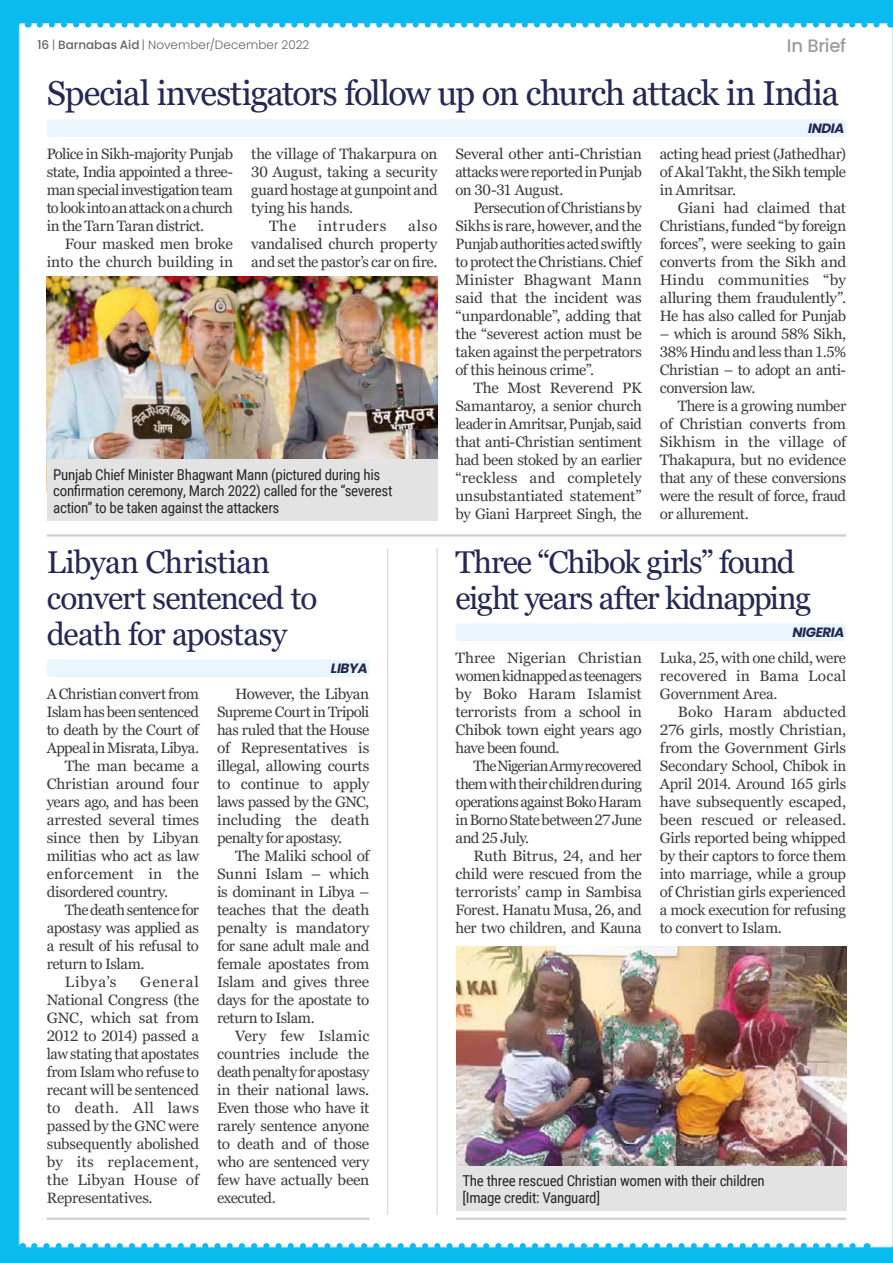
<style>
.page{position:relative;width:893px;height:1263px;background:#0bbbef}
.page>*{position:absolute;margin:0;border:0;box-sizing:border-box;transform-origin:0 0}
.t1{font:34.5px "Georgia Pro";letter-spacing:-.03em;color:#242853}
.t2{font:31.5px/36px "Georgia Pro";letter-spacing:-.035em;color:#242853}
.t3{font:500 18px "Poppins";letter-spacing:-.015em;color:#9d9d9c}
.t4{font:15px/18px "Georgia Pro";letter-spacing:-.02em;color:#3c3c3b;text-align:justify}
.t5{font:15px/16.5px "Roboto Condensed";letter-spacing:-.02em;color:#282827}
.t6{font:15px "Georgia Pro";letter-spacing:-.04em;color:#3c3c3b}
.t7{font:15px "Georgia Pro";letter-spacing:-.045em;color:#3c3c3b}
.t8{font:15px "Georgia Pro";letter-spacing:.005em;color:#3c3c3b}
.t9{font:15px "Georgia Pro";letter-spacing:.04em;color:#3c3c3b}
.t10{font:italic 700 13.5px "Poppins";letter-spacing:-.03em;color:#242853}
.t11{font:300 12px "Poppins";letter-spacing:.01em;color:#646363}
.s1{font-weight:500}
</style>
<div class="page">
<div style="left:22px;top:23px;width:871px;height:1225px;background:#fff"></div>
<hr style="left:387px;top:548px;width:1px;height:667px;background:#d0d0d0">
<hr style="left:437px;top:548px;width:1px;height:667px;background:#d0d0d0">
<hr style="left:47px;top:534px;width:799px;height:3px;background:#d0d0d0">
<hr style="left:456px;top:1217px;width:390px;height:3px;background:#d0d0d0">
<hr style="left:47px;top:1217px;width:322px;height:3px;background:#d0d0d0">
<div style="left:47px;top:119px;width:799px;height:18px;background:#e9f6fe;border-radius:4px"></div>
<img style="left:47px;top:277px;width:390px;height:183px">
<div style="left:47px;top:460px;width:390px;height:61px;background:#e3e3e3"></div>
<img style="left:456px;top:946px;width:390px;height:220px">
<div style="left:456px;top:1166px;width:390px;height:45px;background:#e3e3e3"></div>
<div style="left:456px;top:623px;width:390px;height:18px;background:#e9f6fe;border-radius:4px"></div>
<div style="left:47px;top:659px;width:322px;height:18px;background:#e9f6fe;border-radius:4px"></div>
<p class="t11" style="left:37px;top:38px;width:274px"><span class="s1">16</span> | <span class="s1">Barnabas Aid</span> | November/December 2022</p>
<p class="t3" style="left:787px;top:35px;width:61px">In Brief</p>
<h1 class="t1" style="left:47px;top:73px;width:794px">Special investigators follow up on church attack in India</h1>
<p class="t10" style="left:808px;top:121px;width:38px">INDIA</p>
<p class="t4" style="left:47px;top:145px;width:188px">Police in Sikh-majority Punjab state, India appointed a three&shy;man special investigation team to look into an attack on a church in the Tarn Taran district.</p>
<p class="t4" style="left:47px;top:235px;width:188px;text-align:right">Four masked men broke into the church building in</p>
<p class="t4" style="left:251px;top:145px;width:188px">the village of Thakarpura on</p>
<p class="t4" style="left:251px;top:163px;width:188px">30 August, taking a security</p>
<p class="t4" style="left:251px;top:181px;width:188px">guard hostage at gunpoint and</p>
<p class="t4" style="left:251px;top:199px;width:104px">tying his hands.</p>
<p class="t4" style="left:269px;top:217px;width:29px">The</p>
<p class="t9" style="left:318px;top:217px;width:70px">intruders</p>
<p class="t4" style="left:455px;top:145px;width:188px">Several other anti-Christian attacks were reported in Punjab on 30-31 August.</p>
<p class="t4" style="left:455px;top:199px;width:188px;text-indent:18px">Persecution of Christians by Sikhs is rare, however, and the Punjab authorities acted swiftly to protect the Christians. Chief Minister Bhagwant Mann said that the incident was “unpardonable”, adding that the “severest action must be taken against the perpetrators of this heinous crime”.</p>
<p class="t4" style="left:455px;top:379px;width:188px;text-indent:18px">The Most Reverend PK Samantaroy, a senior church leader in Amritsar, Punjab, said that anti-Christian sentiment had been stoked by an earlier “reckless and completely unsubstantiated statement” by Giani Harpreet Singh, the</p>
<p class="t4" style="left:660px;top:145px;width:188px">acting head priest (Jathedhar) of Akal Takht, the Sikh temple in Amritsar.</p>
<p class="t4" style="left:660px;top:199px;width:188px;text-indent:18px">Giani had claimed that Christians, funded “by foreign forces”, were seeking to gain converts from the Sikh and Hindu communities “by alluring them fraudulently”.<br>He has also called for Punjab</p>
<p class="t4" style="left:660px;top:325px;width:188px">– which is around 58% Sikh, 38% Hindu and less than 1.5% Christian – to adopt an anti&shy;conversion law.</p>
<p class="t4" style="left:660px;top:397px;width:188px;text-indent:18px">There is a growing number of Christian converts from Sikhism in the village of Thakapura, but no evidence that any of these conversions were the result of force, fraud or allurement.</p>
<p class="t4" style="left:251px;top:217px;width:188px;text-indent:157px">also vandalised church property and set the pastor’s car on fire.</p>
<p class="t5" style="left:53px;top:465px;width:341px">Punjab Chief Minister Bhagwant Mann (pictured during his confirmation ceremony, March 2022) called for the “severest action” to be taken against the attackers</p>
<h2 class="t2" style="left:47px;top:545px;width:272px">Libyan Christian convert sentenced to death for apostasy</h2>
<p class="t10" style="left:331px;top:661px;width:38px">LIBYA</p>
<p class="t4" style="left:47px;top:685px;width:154px">A Christian convert from</p>
<p class="t4" style="left:47px;top:703px;width:154px">Islam has been sentenced</p>
<p class="t6" style="left:47px;top:721px;width:154px">to death by the Court of</p>
<p class="t4" style="left:47px;top:739px;width:154px">Appeal in Misrata, Libya.</p>
<p class="t4" style="left:65px;top:757px;width:136px">The man became a</p>
<p class="t4" style="left:47px;top:775px;width:154px">Christian around four</p>
<p class="t4" style="left:47px;top:793px;width:154px">years ago, and has been</p>
<p class="t4" style="left:47px;top:811px;width:154px">arrested several times</p>
<p class="t4" style="left:47px;top:829px;width:154px">since then by Libyan</p>
<p class="t4" style="left:47px;top:847px;width:154px">militias who act as law</p>
<p class="t8" style="left:47px;top:865px;width:154px">enforcement in the</p>
<p class="t4" style="left:47px;top:883px;width:123px">disordered country.</p>
<p class="t7" style="left:65px;top:901px;width:136px">The death sentence for</p>
<p class="t4" style="left:47px;top:919px;width:154px">apostasy was applied as</p>
<p class="t4" style="left:47px;top:937px;width:154px">a result of his refusal to</p>
<p class="t4" style="left:47px;top:955px;width:99px">return to Islam.</p>
<p class="t4" style="left:65px;top:973px;width:53px">Libya’s</p>
<p class="t4" style="left:47px;top:973px;width:154px;text-indent:93px">General National Congress (the GNC, which sat from 2012 to 2014) passed a law stating that apostates from Islam who refuse to recant will be sentenced to death. All laws passed by the GNC were subsequently abolished by its replacement, the Libyan House of Representatives.</p>
<p class="t4" style="left:217px;top:685px;width:154px;text-indent:18px">However, the Libyan Supreme Court in Tripoli has ruled that the House of Representatives is illegal, allowing courts to continue to apply laws passed by the GNC, including the death penalty for apostasy.</p>
<p class="t4" style="left:217px;top:847px;width:154px;text-indent:18px">The Maliki school of Sunni Islam – which is dominant in Libya – teaches that the death penalty is mandatory for sane adult male and female apostates from Islam and gives three days for the apostate to return to Islam.</p>
<p class="t4" style="left:217px;top:1027px;width:154px;text-indent:18px">Very few Islamic countries include the death penalty for apostasy in their national laws.<br>Even those who have it rarely sentence anyone to death and of those who are sentenced very few have actually been executed.</p>
<h2 class="t2" style="left:456px;top:545px;width:357px">Three “Chibok girls” found eight years after kidnapping</h2>
<p class="t10" style="left:792px;top:625px;width:54px">NIGERIA</p>
<p class="t4" style="left:456px;top:649px;width:188px">Three Nigerian Christian women kidnapped as teenagers by Boko Haram Islamist terrorists from a school in Chibok town eight years ago have been found.</p>
<p class="t4" style="left:456px;top:757px;width:188px;text-indent:18px">The Nigerian Army recovered them with their children during operations against Boko Haram in Borno State between 27 June and 25 July.</p>
<p class="t4" style="left:456px;top:847px;width:188px;text-indent:18px">Ruth Bitrus, 24, and her child were rescued from the terrorists’ camp in Sambisa Forest. Hanatu Musa, 26, and her two children, and Kauna</p>
<p class="t4" style="left:660px;top:649px;width:188px">Luka, 25, with one child, were recovered in Bama Local Government Area.</p>
<p class="t4" style="left:660px;top:703px;width:188px;text-indent:18px">Boko Haram abducted 276 girls, mostly Christian, from the Government Girls Secondary School, Chibok in April 2014. Around 165 girls have subsequently escaped, been rescued or released.<br>Girls reported being whipped by their captors to force them into marriage, while a group of Christian girls experienced a mock execution for refusing to convert to Islam.</p>
<p class="t5" style="left:462px;top:1172px;width:304px">The three rescued Christian women with their children [Image credit: Vanguard]</p>
</div>
